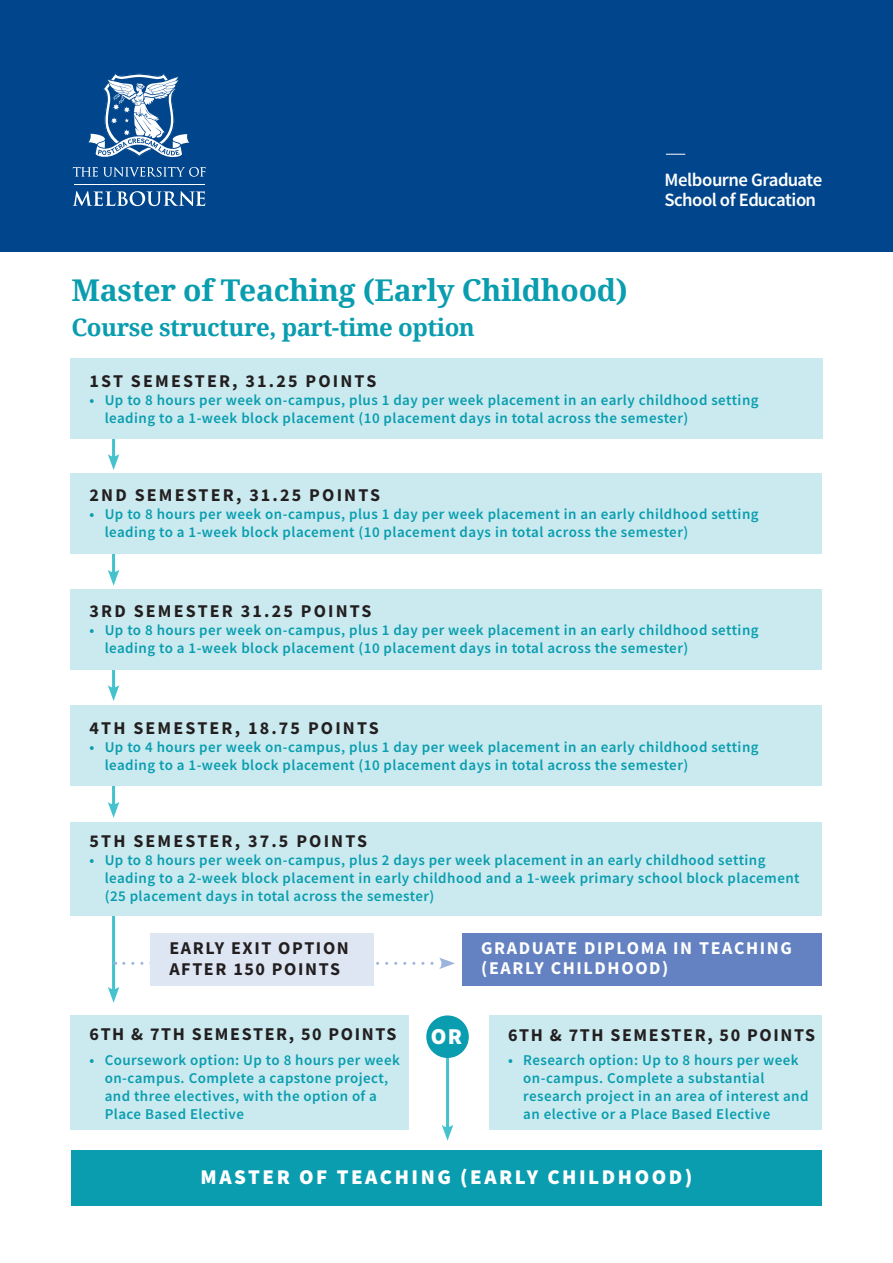
<style>
.page{position:relative;width:893px;height:1263px;background:#fff}
.page>*{position:absolute;margin:0;border:0;box-sizing:border-box;transform-origin:0 0}
.Heading1{font:700 30px "Noto Serif";letter-spacing:-.01em;color:#099daf}
.Heading1-2{font:700 24px "Noto Serif";letter-spacing:-.02em;color:#099daf}
.Heading{font:900 22.65px "Source Sans Pro";color:#fff}
.Heading-2{font:900 21px "Source Sans Pro";letter-spacing:.12em;color:#fff}
.t1{font:600 18.75px/20.2px "Source Sans Pro";letter-spacing:-.02em;color:#fff}
.Heading-3{font:700 18px "Source Sans Pro";letter-spacing:.11em;color:#231f20}
.Heading-4{font:700 18px/20.9px "Source Sans Pro";letter-spacing:.09em;color:#231f20}
.Heading-5{font:700 18px/20.9px "Source Sans Pro";letter-spacing:.09em;color:#fff}
.t2{font:600 15px/18px "Source Sans Pro";letter-spacing:.03em;color:#099daf}
</style>
<div class="page">
<div style="left:0;top:0;width:893px;height:252px;background:#01468c"></div>
<svg style="left:73px;top:167px;width:133px;height:10px"></svg>
<hr style="left:74px;top:184px;width:131px;height:1px;background:#fff">
<svg style="left:73px;top:191px;width:132px;height:15px"></svg>
<svg style="left:88px;top:73px;width:101px;height:85px"></svg>
<svg style="left:666px;top:154px;width:19px;height:1px"></svg>
<hr style="left:112px;top:437px;width:3px;height:23px;background:#44c2ce">
<svg style="left:108px;top:454px;width:11px;height:16px"></svg>
<hr style="left:112px;top:553px;width:3px;height:22px;background:#44c2ce">
<svg style="left:108px;top:570px;width:11px;height:16px"></svg>
<hr style="left:112px;top:785px;width:3px;height:22px;background:#44c2ce">
<svg style="left:108px;top:802px;width:11px;height:16px"></svg>
<hr style="left:112px;top:668px;width:3px;height:23px;background:#44c2ce">
<svg style="left:108px;top:685px;width:11px;height:16px"></svg>
<hr style="left:112px;top:912px;width:3px;height:80px;background:#44c2ce">
<svg style="left:108px;top:987px;width:11px;height:16px"></svg>
<svg style="left:124px;top:957px;width:331px;height:12px"></svg>
<hr style="left:446px;top:1056px;width:3px;height:74px;background:#44c2ce">
<svg style="left:442px;top:1124px;width:11px;height:17px"></svg>
<div style="left:70px;top:358px;width:752px;height:81px;background:#caeaef"></div>
<div style="left:70px;top:473px;width:751px;height:81px;background:#caeaef"></div>
<div style="left:70px;top:705px;width:751px;height:80px;background:#caeaef"></div>
<div style="left:70px;top:589px;width:751px;height:81px;background:#caeaef"></div>
<div style="left:70px;top:822px;width:751px;height:94px;background:#caeaef"></div>
<div style="left:70px;top:1015px;width:339px;height:115px;background:#caeaef"></div>
<div style="left:150px;top:933px;width:224px;height:53px;background:#dee6f4"></div>
<div style="left:462px;top:933px;width:359px;height:53px;background:#6482c1"></div>
<div style="left:489px;top:1015px;width:332px;height:115px;background:#caeaef"></div>
<div style="left:71px;top:1150px;width:750px;height:55px;background:#099daf"></div>
<div style="left:426px;top:1015px;width:43px;height:43px;background:#099daf;border-radius:50%"></div>
<p class="t1" style="left:664px;top:169px;width:159px">Melbourne Graduate<br>School of Education</p>
<p class="Heading1" style="left:71px;top:269px;width:558px">Master of Teaching (Early Childhood)</p>
<p class="Heading1-2" style="left:71px;top:311px;width:405px">Course structure, part-time option</p>
<p class="Heading-3" style="left:90px;top:368px;width:288px">1ST SEMESTER, 31.25 POINTS</p>
<p class="t2" style="left:105px;top:391px;width:655px;text-indent:-15px">• Up to 8 hours per week on-campus, plus 1 day per week placement in an early childhood setting leading to a 1-week block placement (10 placement days in total across the semester)</p>
<p class="Heading-3" style="left:90px;top:483px;width:292px">2ND SEMESTER, 31.25 POINTS</p>
<p class="t2" style="left:105px;top:505px;width:655px;text-indent:-15px">• Up to 8 hours per week on-campus, plus 1 day per week placement in an early childhood setting leading to a 1-week block placement (10 placement days in total across the semester)</p>
<p class="Heading-3" style="left:90px;top:599px;width:284px">3RD SEMESTER 31.25 POINTS</p>
<p class="t2" style="left:105px;top:621px;width:655px;text-indent:-15px">• Up to 8 hours per week on-campus, plus 1 day per week placement in an early childhood setting leading to a 1-week block placement (10 placement days in total across the semester)</p>
<p class="Heading-3" style="left:90px;top:715px;width:291px">4TH SEMESTER, 18.75 POINTS</p>
<p class="t2" style="left:105px;top:737px;width:655px;text-indent:-15px">• Up to 4 hours per week on-campus, plus 1 day per week placement in an early childhood setting leading to a 1-week block placement (10 placement days in total across the semester)</p>
<p class="Heading-3" style="left:90px;top:829px;width:279px">5TH SEMESTER, 37.5 POINTS</p>
<p class="t2" style="left:105px;top:851px;width:696px;text-indent:-15px">• Up to 8 hours per week on-campus, plus 2 days per week placement in an early childhood setting leading to a 2-week block placement in early childhood and a 1-week primary school block placement (25 placement days in total across the semester)</p>
<p class="Heading-4" style="left:169px;top:937px;width:181px">EARLY EXIT OPTION<br>AFTER 150 POINTS</p>
<p class="Heading-5" style="left:481px;top:937px;width:312px">GRADUATE DIPLOMA IN TEACHING (EARLY CHILDHOOD)</p>
<p class="Heading-4" style="left:90px;top:1023px;width:309px">6TH &amp; 7TH SEMESTER, 50 POINTS</p>
<p class="t2" style="left:105px;top:1050px;width:297px;text-indent:-15px">• Coursework option: Up to 8 hours per week on-campus. Complete a capstone project, and three electives, with the option of a Place Based Elective</p>
<p class="Heading" style="left:431px;top:1021px;width:33px">OR</p>
<p class="Heading-4" style="left:508px;top:1024px;width:309px">6TH &amp; 7TH SEMESTER, 50 POINTS</p>
<p class="t2" style="left:523px;top:1051px;width:287px;text-indent:-15px">• Research option: Up to 8 hours per week on-campus. Complete a substantial research project in an area of interest and an elective or a Place Based Elective</p>
<p class="Heading-2" style="left:201px;top:1162px;width:493px">MASTER OF TEACHING (EARLY CHILDHOOD)</p>
</div>
